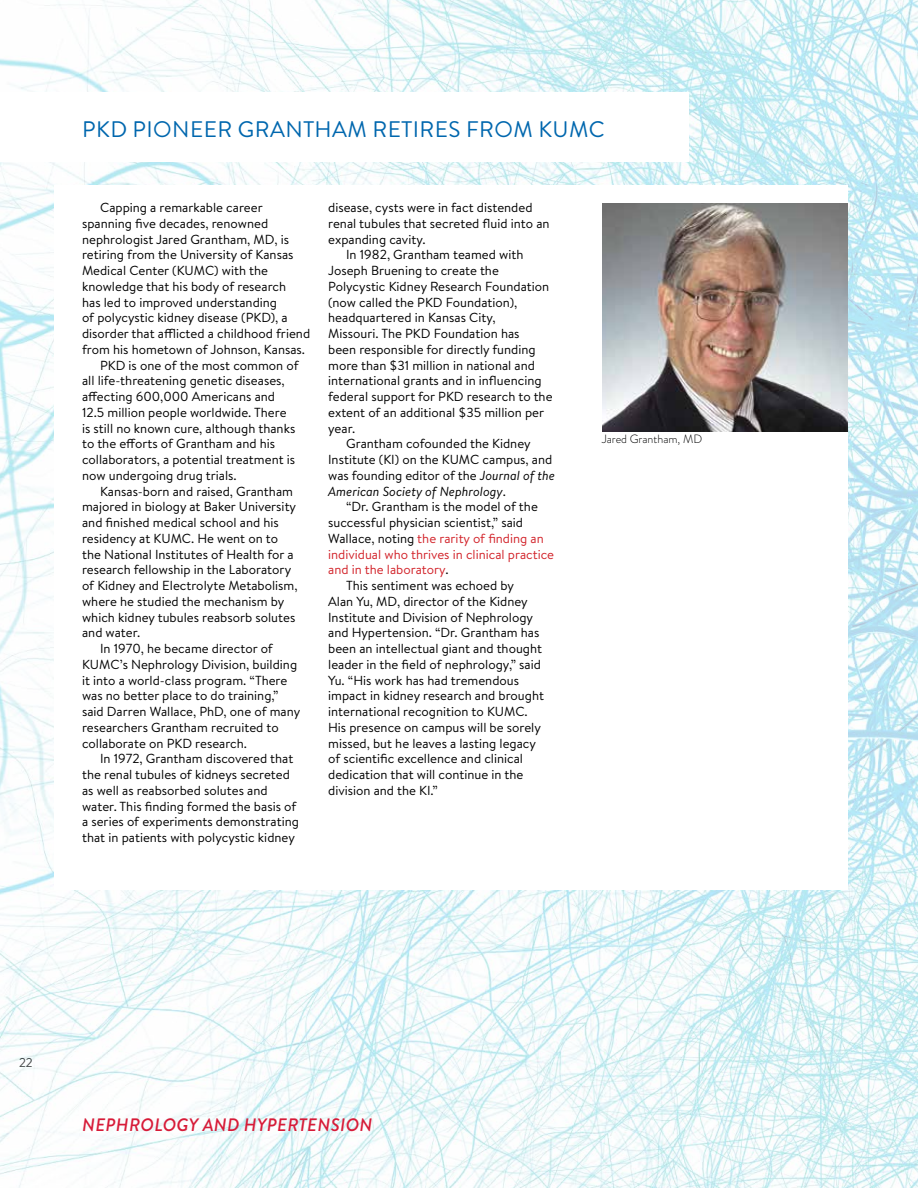
<style>
.page{position:relative;width:918px;height:1188px;background:#fff}
.page>*{position:absolute;margin:0;border:0;box-sizing:border-box;transform-origin:0 0}
.t1{font:22.5px "Brandon Grotesque";letter-spacing:.02em;color:#0067ae}
.t2{font:italic 500 18px "Brandon Grotesque";letter-spacing:.02em;color:#d71b38}
.t3{font:13.2px "Brandon Text";color:#000}
.t4{font:13.2px "Brandon Text";color:#d2232a}
.t5{font:italic 13.2px "Brandon Text";color:#000}
.t6{font:13.2px "Brandon Grotesque";color:#000}
.t7{font:300 12px "Brandon Grotesque";color:#000}
.s1{font-style:italic}
.s2{font-style:normal}
.s3{color:#000}
</style>
<div class="page">
<img style="left:0;top:0;width:918px;height:1188px">
<div style="left:0;top:93px;width:688px;height:69px;background:#fff"></div>
<div style="left:54px;top:185px;width:794px;height:705px;background:#fff"></div>
<img style="left:602px;top:203px;width:246px;height:229px">
<h1 class="t1" style="left:82px;top:114px;width:524px">PKD PIONEER GRANTHAM RETIRES FROM KUMC</h1>
<p class="t3" style="left:100px;top:199px;width:164px">Capping a remarkable career</p>
<p class="t3" style="left:82px;top:214px;width:188px">spanning five decades, renowned</p>
<p class="t3" style="left:82px;top:230px;width:208px">nephrologist Jared Grantham, MD, is</p>
<p class="t3" style="left:82px;top:246px;width:213px">retiring from the University of Kansas</p>
<p class="t3" style="left:82px;top:262px;width:187px">Medical Center (KUMC) with the</p>
<p class="t3" style="left:82px;top:277px;width:206px">knowledge that his body of research</p>
<p class="t3" style="left:82px;top:293px;width:197px">has led to improved understanding</p>
<p class="t3" style="left:82px;top:309px;width:207px">of polycystic kidney disease (PKD), a</p>
<p class="t3" style="left:82px;top:325px;width:230px">disorder that afflicted a childhood friend</p>
<p class="t3" style="left:82px;top:340px;width:225px">from his hometown of Johnson, Kansas.</p>
<p class="t3" style="left:100px;top:356px;width:200px">PKD is one of the most common of</p>
<p class="t3" style="left:82px;top:372px;width:204px">all life-threatening genetic diseases,</p>
<p class="t3" style="left:82px;top:388px;width:195px">affecting 600,000 Americans and</p>
<p class="t3" style="left:82px;top:403px;width:206px">12.5 million people worldwide. There</p>
<p class="t3" style="left:82px;top:419px;width:215px">is still no known cure, although thanks</p>
<p class="t3" style="left:82px;top:435px;width:195px">to the efforts of Grantham and his</p>
<p class="t3" style="left:82px;top:451px;width:215px">collaborators, a potential treatment is</p>
<p class="t3" style="left:82px;top:466px;width:156px">now undergoing drug trials.</p>
<p class="t3" style="left:100px;top:482px;width:195px">Kansas-born and raised, Grantham</p>
<p class="t3" style="left:82px;top:498px;width:216px">majored in biology at Baker University</p>
<p class="t3" style="left:82px;top:514px;width:198px">and finished medical school and his</p>
<p class="t3" style="left:82px;top:529px;width:198px">residency at KUMC. He went on to</p>
<p class="t3" style="left:82px;top:545px;width:213px">the National Institutes of Health for a</p>
<p class="t3" style="left:82px;top:561px;width:211px">research fellowship in the Laboratory</p>
<p class="t3" style="left:82px;top:577px;width:217px">of Kidney and Electrolyte Metabolism,</p>
<p class="t3" style="left:82px;top:592px;width:204px">where he studied the mechanism by</p>
<p class="t3" style="left:82px;top:608px;width:215px">which kidney tubules reabsorb solutes</p>
<p class="t3" style="left:82px;top:624px;width:60px">and water.</p>
<p class="t3" style="left:100px;top:640px;width:174px">In 1970, he became director of</p>
<p class="t3" style="left:82px;top:655px;width:217px">KUMC’s Nephrology Division, building</p>
<p class="t3" style="left:82px;top:671px;width:207px">it into a world-class program. “There</p>
<p class="t3" style="left:82px;top:687px;width:198px">was no better place to do training,”</p>
<p class="t3" style="left:82px;top:703px;width:220px">said Darren Wallace, PhD, one of many</p>
<p class="t3" style="left:82px;top:718px;width:198px">researchers Grantham recruited to</p>
<p class="t3" style="left:82px;top:734px;width:167px">collaborate on PKD research.</p>
<p class="t3" style="left:100px;top:750px;width:195px">In 1972, Grantham discovered that</p>
<p class="t3" style="left:82px;top:766px;width:209px">the renal tubules of kidneys secreted</p>
<p class="t3" style="left:82px;top:781px;width:187px">as well as reabsorbed solutes and</p>
<p class="t3" style="left:82px;top:797px;width:216px">water. This finding formed the basis of</p>
<p class="t3" style="left:82px;top:813px;width:218px">a series of experiments demonstrating</p>
<p class="t3" style="left:82px;top:829px;width:214px">that in patients with polycystic kidney</p>
<p class="t3" style="left:328px;top:199px;width:206px">disease, cysts were in fact distended</p>
<p class="t3" style="left:328px;top:214px;width:223px">renal tubules that secreted fluid into an</p>
<p class="t3" style="left:328px;top:230px;width:99px">expanding cavity.</p>
<p class="t3" style="left:346px;top:246px;width:179px">In 1982, Grantham teamed with</p>
<p class="t3" style="left:328px;top:262px;width:172px">Joseph Bruening to create the</p>
<p class="t3" style="left:328px;top:277px;width:223px">Polycystic Kidney Research Foundation</p>
<p class="t3" style="left:328px;top:293px;width:191px">(now called the PKD Foundation),</p>
<p class="t3" style="left:328px;top:309px;width:169px">headquartered in Kansas City,</p>
<p class="t3" style="left:328px;top:325px;width:193px">Missouri. The PKD Foundation has</p>
<p class="t3" style="left:328px;top:340px;width:209px">been responsible for directly funding</p>
<p class="t3" style="left:328px;top:356px;width:208px">more than $31 million in national and</p>
<p class="t3" style="left:328px;top:372px;width:215px">international grants and in influencing</p>
<p class="t3" style="left:328px;top:388px;width:226px">federal support for PKD research to the</p>
<p class="t3" style="left:328px;top:403px;width:218px">extent of an additional $35 million per</p>
<p class="t3" style="left:328px;top:419px;width:29px">year.</p>
<p class="t3" style="left:346px;top:435px;width:186px">Grantham cofounded the Kidney</p>
<p class="t3" style="left:328px;top:451px;width:226px">Institute (KI) on the KUMC campus, and</p>
<p class="t3" style="left:328px;top:466px;width:228px">was founding editor of the <span class="s1">Journal of the</span></p>
<p class="t5" style="left:328px;top:482px;width:179px">American Society of Nephrology<span class="s2">.</span></p>
<p class="t3" style="left:346px;top:498px;width:193px">“Dr. Grantham is the model of the</p>
<p class="t3" style="left:328px;top:514px;width:196px">successful physician scientist,” said</p>
<p class="t4" style="left:328px;top:529px;width:217px"><span class="s3">Wallace, noting</span> the rarity of finding an</p>
<p class="t4" style="left:328px;top:545px;width:228px">individual who thrives in clinical practice</p>
<p class="t4" style="left:328px;top:561px;width:122px">and in the laboratory<span class="s3">.</span></p>
<p class="t3" style="left:346px;top:577px;width:169px">This sentiment was echoed by</p>
<p class="t3" style="left:328px;top:592px;width:201px">Alan Yu, MD, director of the Kidney</p>
<p class="t3" style="left:328px;top:608px;width:206px">Institute and Division of Nephrology</p>
<p class="t3" style="left:328px;top:624px;width:213px">and Hypertension. “Dr. Grantham has</p>
<p class="t3" style="left:328px;top:640px;width:215px">been an intellectual giant and thought</p>
<p class="t3" style="left:328px;top:655px;width:214px">leader in the field of nephrology,” said</p>
<p class="t3" style="left:328px;top:671px;width:192px">Yu. “His work has had tremendous</p>
<p class="t3" style="left:328px;top:687px;width:217px">impact in kidney research and brought</p>
<p class="t3" style="left:328px;top:703px;width:201px">international recognition to KUMC.</p>
<p class="t3" style="left:328px;top:718px;width:214px">His presence on campus will be sorely</p>
<p class="t3" style="left:328px;top:734px;width:209px">missed, but he leaves a lasting legacy</p>
<p class="t3" style="left:328px;top:750px;width:196px">of scientific excellence and clinical</p>
<p class="t3" style="left:328px;top:766px;width:197px">dedication that will continue in the</p>
<p class="t3" style="left:328px;top:781px;width:111px">division and the KI.”</p>
<p class="t7" style="left:602px;top:431px;width:102px">Jared Grantham, MD</p>
<p class="t6" style="left:19px;top:1054px;width:15px">22</p>
<h2 class="t2" style="left:82px;top:1112px;width:292px">NEPHROLOGY AND HYPERTENSION</h2>
</div>
